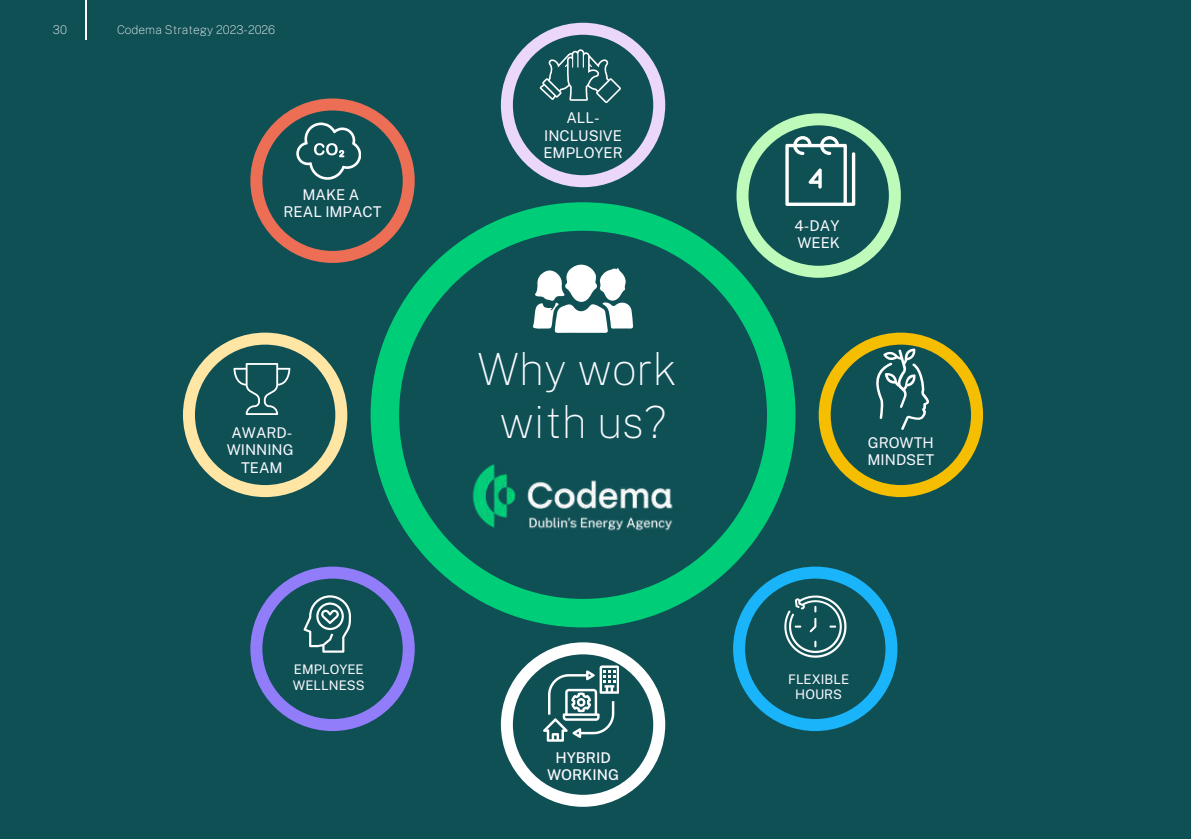
<style>
.page{position:relative;width:1191px;height:839px;background:#fff}
.page>*{position:absolute;margin:0;border:0;box-sizing:border-box;transform-origin:0 0}
.t1{font:100 44.4px/52.4px "Public Sans";color:#fafaff;text-align:center}
.t2{font:14.8px/17.2px "Public Sans";color:#fafaff;text-align:center}
.t3{font:500 14.8px/17.2px "Public Sans";color:#fafaff;text-align:center}
.t4{font:13.2px/15.4px "Public Sans";color:#fafaff;text-align:center}
.t5{font:100 12px "Public Sans";color:#fafaff}
</style>
<div class="page">
<div style="left:0;top:0;width:1191px;height:838px;background:#0f5055"></div>
<svg style="left:371px;top:202px;width:424px;height:425px"></svg>
<svg style="left:533px;top:263px;width:100px;height:70px"></svg>
<svg style="left:183px;top:332px;width:164px;height:165px"></svg>
<svg style="left:737px;top:113px;width:164px;height:165px"></svg>
<svg style="left:819px;top:332px;width:164px;height:165px"></svg>
<svg style="left:733px;top:566px;width:164px;height:165px"></svg>
<svg style="left:250px;top:98px;width:165px;height:165px"></svg>
<svg style="left:250px;top:566px;width:165px;height:165px"></svg>
<svg style="left:501px;top:23px;width:164px;height:164px"></svg>
<svg style="left:501px;top:642px;width:164px;height:164px"></svg>
<img style="left:463px;top:454px;width:218px;height:84px">
<hr style="left:85px;top:0;width:1px;height:40px;background:#fafaff">
<p class="t5" style="left:53px;top:23px;width:16px">30</p>
<p class="t5" style="left:117px;top:23px;width:160px">Codema Strategy 2023-2026</p>
<p class="t2" style="left:284px;top:186px;width:99px">MAKE A<br>REAL IMPACT</p>
<p class="t2" style="left:227px;top:424px;width:68px">AWARD-<br>WINNING<br>TEAM</p>
<p class="t4" style="left:293px;top:661px;width:73px;text-align:left">EMPLOYEE<br>WELLNESS</p>
<p class="t2" style="left:543px;top:109px;width:81px">ALL-<br>INCLUSIVE<br>EMPLOYER</p>
<h1 class="t1" style="left:478px;top:343px;width:201px">Why work with us?</h1>
<p class="t3" style="left:547px;top:748px;width:74px">HYBRID<br>WORKING</p>
<p class="t2" style="left:795px;top:217px;width:47px;text-align:left">4-DAY<br>WEEK</p>
<p class="t2" style="left:868px;top:433px;width:68px;text-align:left">GROWTH<br>MINDSET</p>
<p class="t4" style="left:788px;top:671px;width:62px">FLEXIBLE<br>HOURS</p>
</div>
